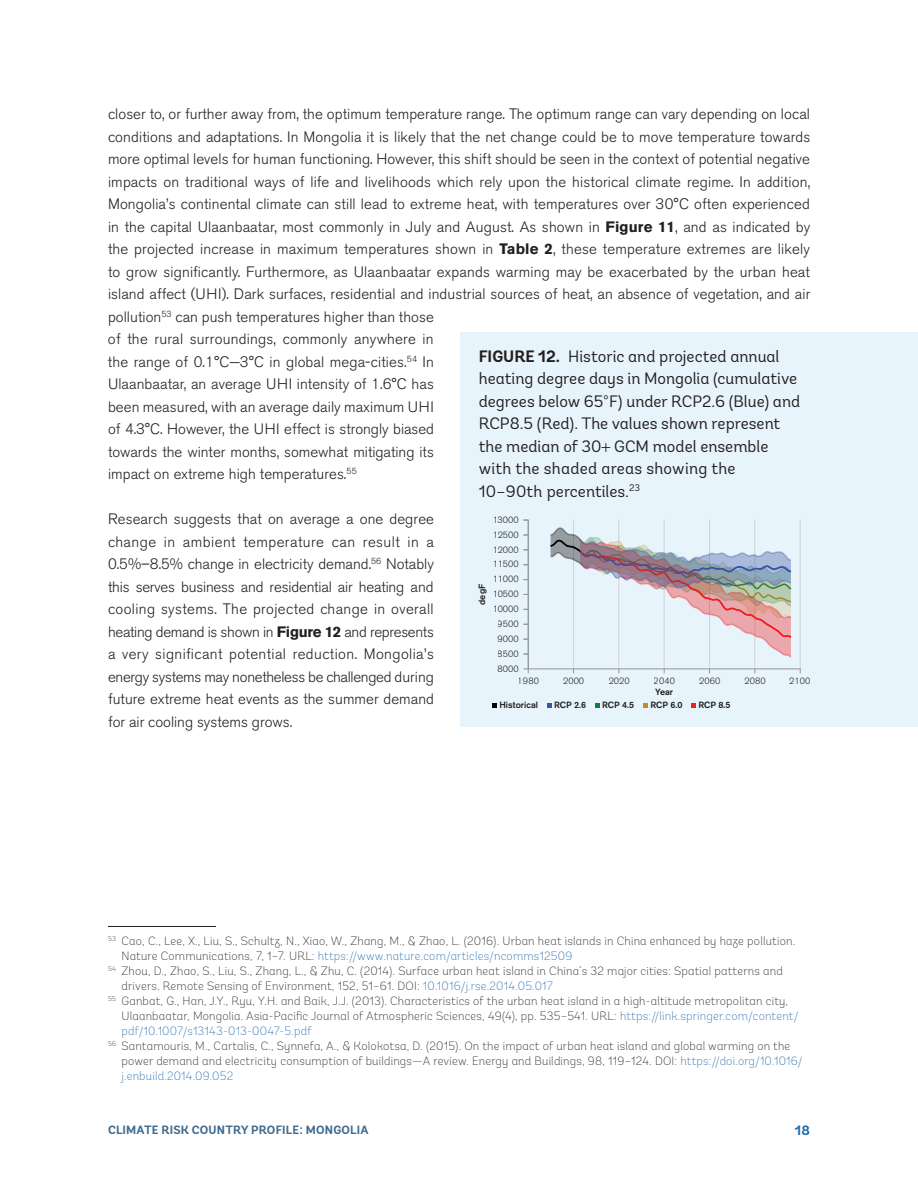
<style>
.page{position:relative;width:918px;height:1188px;background:#fff}
.page>*{position:absolute;margin:0;border:0;box-sizing:border-box;transform-origin:0 0}
.t1{font:16.5px/22.5px "Andes";color:#231f20}
.t2{font:300 15px/22.5px "Akzidenz Grotesk BE";letter-spacing:.01em;color:#231f20}
.t3{font:700 13.5px "Andes";color:#236bad}
.t4{font:200 12px "Andes";letter-spacing:.015em;color:#231f20}
.t5{font:200 12px "Andes";letter-spacing:.015em;color:#236bad}
.t6{font:700 12px "Andes";letter-spacing:.015em;color:#3f6a8d}
.t7{font:300 9px/14.9px "Akzidenz Grotesk BE";color:#231f20;text-align:right}
.t8{font:500 9px "Akzidenz Grotesk BE";color:#231f20}
.s1{font-weight:700}
.s2{color:#231f20}
.s3{color:#236bad}
</style>
<div class="page">
<div style="left:461px;top:332px;width:457px;height:394px;background:#e8f4fb"></div>
<hr style="left:573px;top:520px;width:1px;height:149px;background:#d1d2d4">
<hr style="left:618px;top:520px;width:1px;height:149px;background:#d1d2d4">
<hr style="left:664px;top:520px;width:1px;height:149px;background:#d1d2d4">
<hr style="left:709px;top:520px;width:1px;height:149px;background:#d1d2d4">
<hr style="left:754px;top:520px;width:1px;height:149px;background:#d1d2d4">
<hr style="left:800px;top:520px;width:1px;height:149px;background:#d1d2d4">
<svg style="left:492px;top:704px;width:5px;height:4px"></svg>
<svg style="left:547px;top:704px;width:5px;height:4px"></svg>
<svg style="left:595px;top:704px;width:4px;height:4px"></svg>
<svg style="left:643px;top:704px;width:5px;height:4px"></svg>
<svg style="left:691px;top:704px;width:5px;height:4px"></svg>
<hr style="left:528px;top:669px;width:273px;height:1px;background:#939598">
<hr style="left:528px;top:520px;width:1px;height:149px;background:#939598">
<svg style="left:550px;top:527px;width:242px;height:131px"></svg>
<svg style="left:523px;top:669px;width:6px;height:4px"></svg>
<hr style="left:108px;top:926px;width:108px;height:1px;background:#231f20">
<p class="t2" style="left:108px;top:103px;width:704px">closer to, or further away from, the optimum temperature range. The optimum range can vary depending on local conditions and adaptations. In Mongolia it is likely that the net change could be to move temperature towards more optimal levels for human functioning. However, this shift should be seen in the context of potential negative impacts on traditional ways of life and livelihoods which rely upon the historical climate regime. In addition, Mongolia’s continental climate can still lead to extreme heat, with temperatures over 30°C often experienced in the capital Ulaanbaatar, most commonly in July and August. As shown in <span class="s1">Figure 11</span>, and as indicated by the projected increase in maximum temperatures shown in <span class="s1">Table 2</span>, these temperature extremes are likely to grow significantly. Furthermore, as Ulaanbaatar expands warming may be exacerbated by the urban heat island affect (UHI). Dark surfaces, residential and industrial sources of heat, an absence of vegetation, and air pollution<sup>53</sup> can push temperatures higher than those<br>of the rural surroundings, commonly anywhere in<br>the range of 0.1°C−3°C in global mega-cities.<sup>54</sup> In<br>Ulaanbaatar, an average UHI intensity of 1.6°C has<br>been measured, with an average daily maximum UHI<br>of 4.3°C. However, the UHI effect is strongly biased<br>towards the winter months, somewhat mitigating its<br>impact on extreme high temperatures.<sup>55</sup></p>
<p class="t2" style="left:108px;top:508px;width:328px;text-align:justify">Research suggests that on average a one degree change in ambient temperature can result in a 0.5%–8.5% change in electricity demand.<sup>56</sup> Notably this serves business and residential air heating and cooling systems. The projected change in overall heating demand is shown in <span class="s1">Figure 12</span> and represents a very significant potential reduction. Mongolia’s energy systems may nonetheless be challenged during future extreme heat events as the summer demand for air cooling systems grows.</p>
<p class="t1" style="left:479px;top:345px;width:323px"><span class="s1">FIGURE 12.</span> Historic and projected annual heating degree days in Mongolia (cumulative degrees below 65°F) under RCP2.6 (Blue) and RCP8.5 (Red). The values shown represent the median of 30 GCM model ensemble with the shaded areas showing the 10–90th percentiles. <sup>23</sup></p>
<p class="t7" style="left:492px;top:512px;width:28px">13000<br>12500<br>12000<br>11500<br>11000<br>10500<br>10000<br>9500<br>9000<br>8500<br>8000</p>
<p class="t8" style="left:476px;top:605px;width:22px;rotate:-90deg">degF</p>
<p class="t7" style="left:518px;top:674px;width:23px">1980</p>
<p class="t7" style="left:563px;top:674px;width:22px">2000</p>
<p class="t7" style="left:609px;top:674px;width:22px">2020</p>
<p class="t7" style="left:654px;top:674px;width:23px">2040</p>
<p class="t7" style="left:699px;top:674px;width:23px">2060</p>
<p class="t7" style="left:744px;top:674px;width:23px">2080</p>
<p class="t7" style="left:789px;top:674px;width:22px">2100</p>
<p class="t8" style="left:655px;top:687px;width:19px">Year</p>
<p class="t8" style="left:499px;top:699px;width:40px">Historical</p>
<p class="t8" style="left:554px;top:699px;width:34px">RCP 2.6</p>
<p class="t8" style="left:602px;top:699px;width:34px">RCP 4.5</p>
<p class="t8" style="left:650px;top:699px;width:34px">RCP 6.0</p>
<p class="t8" style="left:698px;top:699px;width:34px">RCP 8.5</p>
<p class="t4" style="left:108px;top:934px;width:689px"><sup>53</sup> Cao, C., Lee, X., Liu, S., Schultz, N., Xiao, W., Zhang, M., &amp; Zhao, L. (2016). Urban heat islands in China enhanced by haze pollution.</p>
<p class="t5" style="left:122px;top:949px;width:452px"><span class="s2">Nature Communications, 7, 1–7. URL:</span> https://www.nature.com/articles/ncomms12509</p>
<p class="t4" style="left:108px;top:964px;width:676px"><sup>54</sup> Zhou, D., Zhao, S., Liu, S., Zhang, L., &amp; Zhu, C. (2014). Surface urban heat island in China’s 32 major cities: Spatial patterns and</p>
<p class="t4" style="left:122px;top:979px;width:433px">drivers. Remote Sensing of Environment, 152, 51–61. DOI: <span class="s3">10.1016/j.rse.2014.05.017</span></p>
<p class="t4" style="left:108px;top:994px;width:682px"><sup>55</sup> Ganbat, G., Han, J.Y., Ryu, Y.H. and Baik, J.J. (2013). Characteristics of the urban heat island in a high-altitude metropolitan city,</p>
<p class="t4" style="left:122px;top:1009px;width:678px">Ulaanbaatar, Mongolia. Asia-Pacific Journal of Atmospheric Sciences, 49(4), pp. 535–541. URL: <span class="s3">https://link.springer.com/content/</span></p>
<p class="t5" style="left:122px;top:1024px;width:192px">pdf/10.1007/s13143-013-0047-5.pdf</p>
<p class="t4" style="left:108px;top:1039px;width:684px"><sup>56</sup> Santamouris, M., Cartalis, C., Synnefa, A., &amp; Kolokotsa, D. (2015). On the impact of urban heat island and global warming on the</p>
<p class="t4" style="left:122px;top:1054px;width:683px">power demand and electricity consumption of buildings—A review. Energy and Buildings, 98, 119–124. DOI: <span class="s3">https://doi.org/10.1016/</span></p>
<p class="t5" style="left:122px;top:1069px;width:113px">j.enbuild.2014.09.052</p>
<p class="t6" style="left:108px;top:1122px;width:262px">CLIMATE RISK COUNTRY PROFILE: MONGOLIA</p>
<p class="t3" style="left:795px;top:1122px;width:17px">18</p>
</div>
